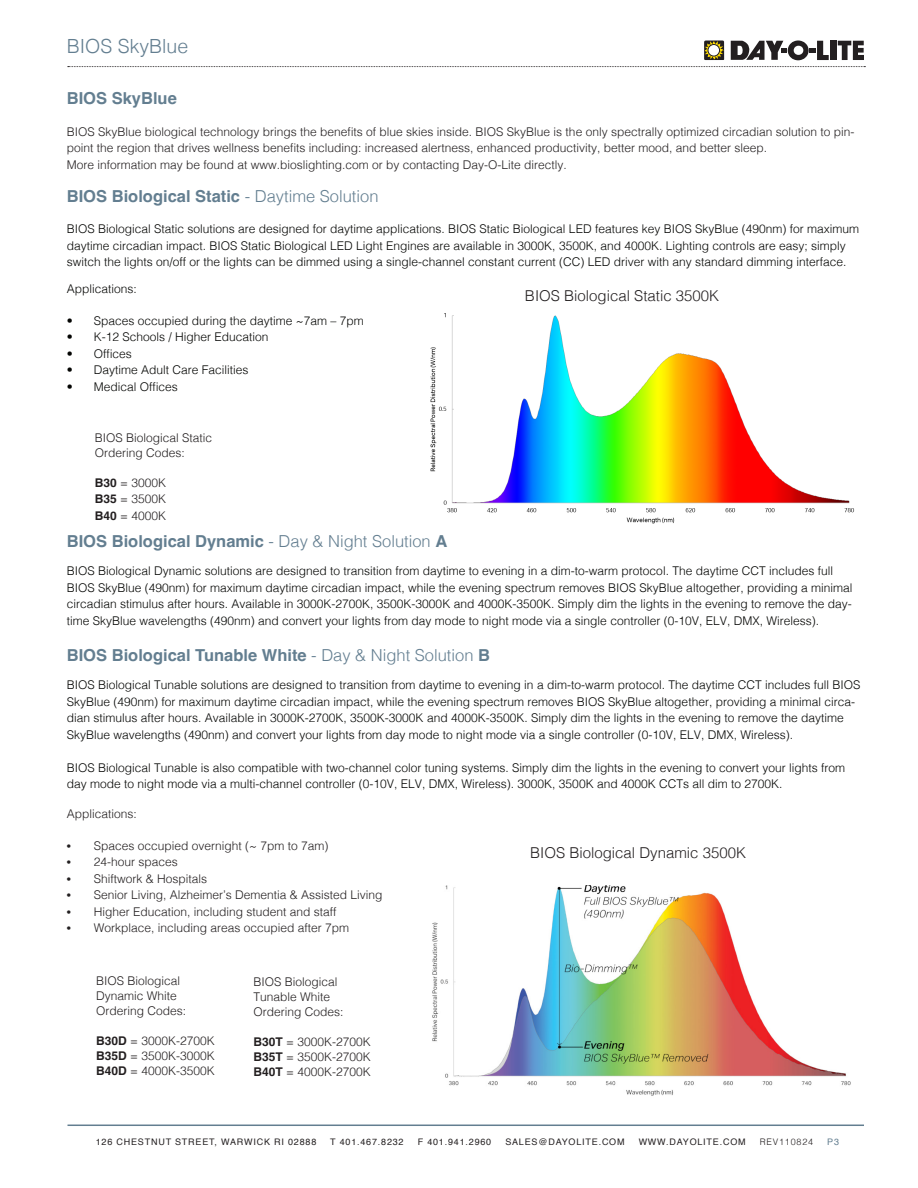
<style>
.page{position:relative;width:918px;height:1188px;background:#fff}
.page>*{position:absolute;margin:0;border:0;box-sizing:border-box;transform-origin:0 0}
.t1{font:300 19.5px "Helvetica";color:#637e90}
.t2{font:700 16.5px "Helvetica";color:#637e90}
.t3{font:300 15px "Helvetica";color:#231f20}
.t4{font:300 12px/16.5px "Helvetica";color:#040503}
.t5{font:300 12px/16.5px "Helvetica";color:#231f20}
.t6{font:9px "Helvetica";letter-spacing:.09em;color:#231f20}
.t7{font:300 9px "Helvetica";letter-spacing:.09em;color:#231f20}
.t8{font:9px "Helvetica";color:#637e90}
.s1{font-weight:300}
.s2{font-weight:700}
.s3{font-family:"Times";font-weight:400}
</style>
<div class="page">
<hr style="left:68px;top:1125px;width:796px;height:1px;background:#637e90">
<svg style="left:704px;top:40px;width:20px;height:20px"></svg>
<svg style="left:705px;top:41px;width:19px;height:18px"></svg>
<div style="left:708px;top:45px;width:12px;height:11px;background:#fff;border-radius:50%"></div>
<div style="left:708px;top:44px;width:12px;height:12px;border:1px solid #231f20;border-radius:50%"></div>
<svg style="left:731px;top:41px;width:98px;height:19px"></svg>
<div style="left:830px;top:41px;width:6px;height:19px;background:#231f20"></div>
<svg style="left:838px;top:41px;width:26px;height:19px"></svg>
<svg style="left:68px;top:66px;width:797px;height:1px"></svg>
<img style="left:430px;top:313px;width:425px;height:211px">
<img style="left:432px;top:885px;width:419px;height:211px">
<p class="t1" style="left:67px;top:30px;width:123px">BIOS SkyBlue</p>
<p class="t2" style="left:67px;top:88px;width:112px">BIOS SkyBlue</p>
<p class="t5" style="left:67px;top:122px;width:789px">BIOS SkyBlue biological technology brings the benefits of blue skies inside. BIOS SkyBlue is the only spectrally optimized circadian solution to pin&shy;point the region that drives wellness benefits including: increased alertness, enhanced productivity, better mood, and better sleep.</p>
<p class="t5" style="left:67px;top:155px;width:502px">More information may be found at www.bioslighting.com or by contacting Day-O-Lite directly.</p>
<p class="t2" style="left:67px;top:186px;width:313px">BIOS Biological Static <span class="s1">- Daytime Solution</span></p>
<p class="t4" style="left:67px;top:220px;width:794px">BIOS Biological Static solutions are designed for daytime applications. BIOS Static Biological LED features key BIOS SkyBlue (490nm) for maximum daytime circadian impact. BIOS Static Biological LED Light Engines are available in 3000K, 3500K, and 4000K. Lighting controls are easy; simply switch the lights on/off or the lights can be dimmed using a single-channel constant current (CC) LED driver with any standard dimming interface.</p>
<p class="t4" style="left:67px;top:280px;width:72px">Applications:</p>
<p class="t4" style="left:67px;top:311px;width:298px">• Spaces occupied during the daytime ~7am – 7pm</p>
<p class="t4" style="left:67px;top:328px;width:203px">• K-12 Schools / Higher Education</p>
<p class="t4" style="left:67px;top:344px;width:67px">• Offices</p>
<p class="t4" style="left:67px;top:361px;width:183px">• Daytime Adult Care Facilities</p>
<p class="t4" style="left:67px;top:377px;width:113px">• Medical Offices</p>
<p class="t3" style="left:525px;top:283px;width:196px">BIOS Biological Static 3500K</p>
<p class="t5" style="left:95px;top:428px;width:119px">BIOS Biological Static</p>
<p class="t5" style="left:95px;top:443px;width:92px">Ordering Codes:</p>
<p class="t5" style="left:95px;top:473px;width:73px"><span class="s2">B30</span> = 3000K</p>
<p class="t5" style="left:95px;top:490px;width:73px"><span class="s2">B35</span> = 3500K</p>
<p class="t5" style="left:95px;top:506px;width:73px"><span class="s2">B40</span> = 4000K</p>
<p class="t2" style="left:67px;top:531px;width:382px">BIOS Biological Dynamic <span class="s1">- Day &amp; Night Solution</span> A</p>
<p class="t4" style="left:67px;top:562px;width:787px">BIOS Biological Dynamic solutions are designed to transition from daytime to evening in a dim-to-warm protocol. The daytime CCT includes full BIOS SkyBlue (490nm) for maximum daytime circadian impact, while the evening spectrum removes BIOS SkyBlue altogether, providing a minimal circadian stimulus after hours. Available in 3000K-2700K, 3500K-3000K and 4000K-3500K. Simply dim the lights in the evening to remove the day&shy;time SkyBlue wavelengths (490nm) and convert your lights from day mode to night mode via a single controller (0-10V, ELV, DMX, Wireless).</p>
<p class="t2" style="left:67px;top:645px;width:425px">BIOS Biological Tunable White <span class="s1">- Day &amp; Night Solution</span> B</p>
<p class="t4" style="left:67px;top:676px;width:795px">BIOS Biological Tunable solutions are designed to transition from daytime to evening in a dim-to-warm protocol. The daytime CCT includes full BIOS SkyBlue (490nm) for maximum daytime circadian impact, while the evening spectrum removes BIOS SkyBlue altogether, providing a minimal circa&shy;dian stimulus after hours. Available in 3000K-2700K, 3500K-3000K and 4000K-3500K. Simply dim the lights in the evening to remove the daytime SkyBlue wavelengths (490nm) and convert your lights from day mode to night mode via a single controller (0-10V, ELV, DMX, Wireless).</p>
<p class="t4" style="left:67px;top:758px;width:780px">BIOS Biological Tunable is also compatible with two-channel color tuning systems. Simply dim the lights in the evening to convert your lights from day mode to night mode via a multi-channel controller (0-10V, ELV, DMX, Wireless). 3000K, 3500K and 4000K CCTs all dim to 2700K.</p>
<p class="t5" style="left:67px;top:805px;width:72px">Applications:</p>
<p class="t5" style="left:67px;top:836px;width:263px"><span class="s3">•</span> Spaces occupied overnight (~ 7pm to 7am)</p>
<p class="t5" style="left:67px;top:853px;width:113px"><span class="s3">•</span> 24-hour spaces</p>
<p class="t5" style="left:67px;top:869px;width:142px"><span class="s3">•</span> Shiftwork &amp; Hospitals</p>
<p class="t5" style="left:67px;top:886px;width:317px"><span class="s3">•</span> Senior Living, Alzheimer’s Dementia &amp; Assisted Living</p>
<p class="t5" style="left:67px;top:902px;width:271px"><span class="s3">•</span> Higher Education, including student and staff</p>
<p class="t5" style="left:67px;top:919px;width:284px"><span class="s3">•</span> Workplace, including areas occupied after 7pm</p>
<p class="t3" style="left:530px;top:840px;width:217px">BIOS Biological Dynamic 3500K</p>
<p class="t5" style="left:96px;top:972px;width:86px">BIOS Biological</p>
<p class="t5" style="left:96px;top:987px;width:82px">Dynamic White</p>
<p class="t5" style="left:96px;top:1002px;width:92px">Ordering Codes:</p>
<p class="t5" style="left:96px;top:1032px;width:120px"><span class="s2">B30D</span> = 3000K-2700K</p>
<p class="t5" style="left:96px;top:1047px;width:120px"><span class="s2">B35D</span> = 3500K-3000K</p>
<p class="t5" style="left:96px;top:1062px;width:120px"><span class="s2">B40D</span> = 4000K-3500K</p>
<p class="t5" style="left:253px;top:973px;width:86px">BIOS Biological</p>
<p class="t5" style="left:253px;top:988px;width:78px">Tunable White</p>
<p class="t5" style="left:253px;top:1003px;width:92px">Ordering Codes:</p>
<p class="t5" style="left:253px;top:1033px;width:119px"><span class="s2">B30T</span> = 3000K-2700K</p>
<p class="t5" style="left:253px;top:1048px;width:119px"><span class="s2">B35T</span> = 3500K-2700K</p>
<p class="t5" style="left:253px;top:1063px;width:119px"><span class="s2">B40T</span> = 4000K-2700K</p>
<p class="t6" style="left:96px;top:1135px;width:222px">126 CHESTNUT STREET, WARWICK RI 02888</p>
<p class="t6" style="left:330px;top:1135px;width:75px">T 401.467.8232</p>
<p class="t6" style="left:418px;top:1135px;width:75px">F 401.941.2960</p>
<p class="t6" style="left:505px;top:1135px;width:121px">SALES@DAYOLITE.COM</p>
<p class="t6" style="left:639px;top:1135px;width:108px">WWW.DAYOLITE.COM</p>
<p class="t7" style="left:760px;top:1134px;width:55px">REV110824</p>
<p class="t8" style="left:827px;top:1135px;width:13px">P3</p>
</div>
